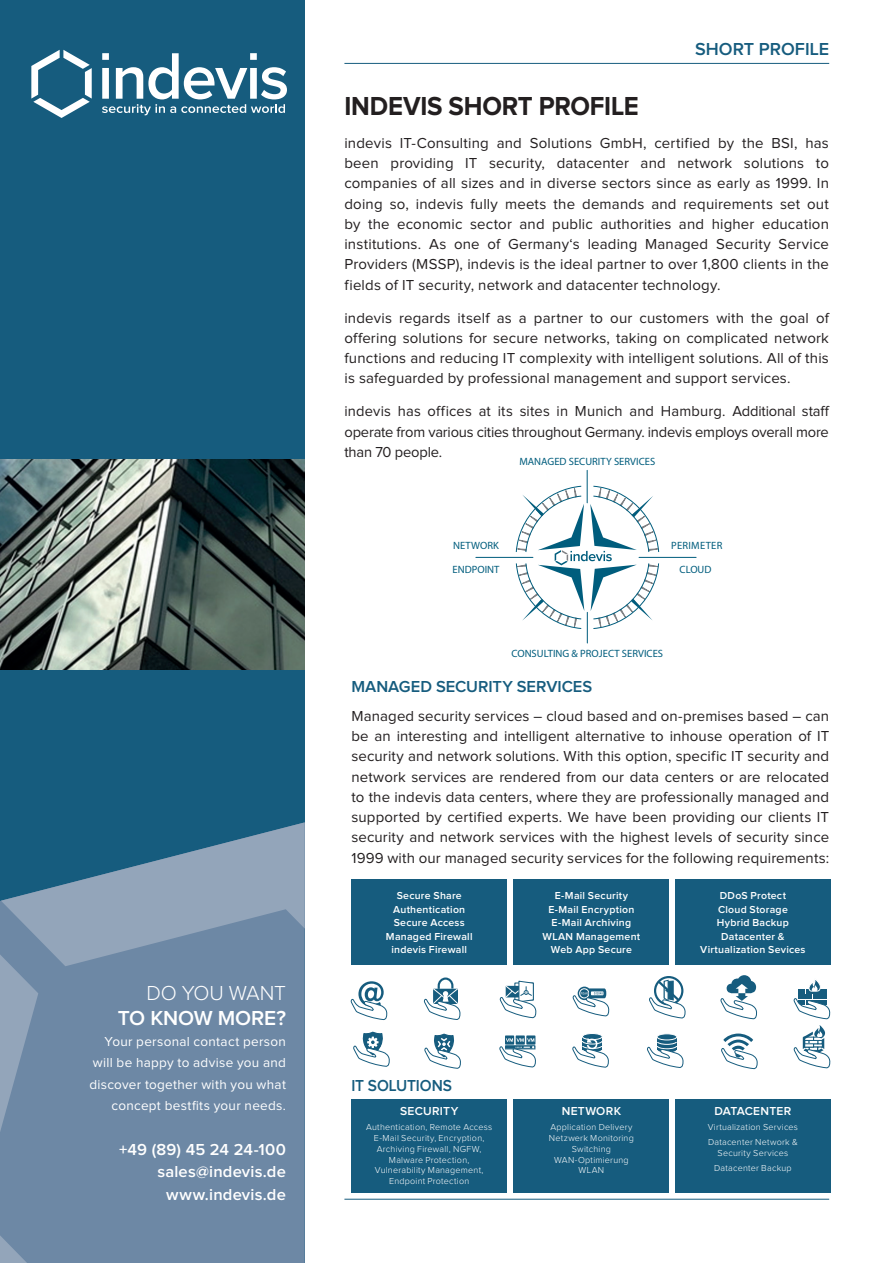
<style>
.page{position:relative;width:893px;height:1263px;background:#fff}
.page>*{position:absolute;margin:0;border:0;box-sizing:border-box;transform-origin:0 0}
.t1{font:700 27px "Proxima Nova";letter-spacing:-.01em;color:#231f20;scale:.95 1}
.t2{font:600 21px "Proxima Nova";letter-spacing:-.005em;color:#fff}
.t3{font:300 21px "Proxima Nova";letter-spacing:-.01em;color:#fff}
.t4{font:600 18px "Proxima Nova";color:#165c7e}
.t5{font:600 16.5px/22.5px "Proxima Nova";letter-spacing:.015em;color:#fff;text-align:right}
.t6{font:600 16.5px "Proxima Nova";color:#165c7e}
.t7{font:600 16.5px "Proxima Nova";color:#165c7e;scale:.94 1}
.t8{font:15px/20.2px "Proxima Nova";letter-spacing:.01em;color:#231f20;text-align:justify}
.t9{font:13.5px/21px "Proxima Nova";letter-spacing:.02em;color:#fff;text-align:right}
.t10{font:600 12px "Proxima Nova";letter-spacing:.025em;color:#fff}
.t11{font:10.65px "Myriad Pro";color:#005d7d}
.t12{font:10.65px "Myriad Pro";letter-spacing:.025em;color:#005d7d}
.t13{font:600 10.5px/13.5px "Proxima Nova";letter-spacing:.025em;color:#fff;text-align:center}
.t14{font:300 9px/10.8px "Proxima Nova";letter-spacing:.025em;color:#fff;text-align:center}
</style>
<div class="page">
<div style="left:675px;top:879px;width:156px;height:85px;background:#165c7e"></div>
<div style="left:351px;top:879px;width:156px;height:85px;background:#165c7e"></div>
<div style="left:514px;top:879px;width:155px;height:85px;background:#165c7e"></div>
<div style="left:675px;top:1099px;width:156px;height:94px;background:#165c7e"></div>
<div style="left:351px;top:1099px;width:156px;height:94px;background:#165c7e"></div>
<div style="left:514px;top:1099px;width:155px;height:94px;background:#165c7e"></div>
<hr style="left:587px;top:612px;width:1px;height:31px;background:#005d7d">
<hr style="left:587px;top:470px;width:1px;height:33px;background:#005d7d">
<hr style="left:476px;top:557px;width:57px;height:1px;background:#005d7d">
<hr style="left:639px;top:557px;width:57px;height:1px;background:#005d7d">
<svg style="left:509px;top:480px;width:157px;height:155px"></svg>
<hr style="left:344px;top:63px;width:485px;height:1px;background:#165c7e">
<hr style="left:344px;top:1199px;width:485px;height:1px;background:#165c7e">
<div style="left:0;top:0;width:305px;height:1263px;background:#165c7e"></div>
<svg style="left:0;top:822px;width:305px;height:441px;background:#6c89a5"></svg>
<svg style="left:31px;top:50px;width:61px;height:68px"></svg>
<svg style="left:102px;top:53px;width:185px;height:62px"></svg>
<img style="left:0;top:459px;width:305px;height:211px">
<svg style="left:720px;top:975px;width:37px;height:44px"></svg>
<svg style="left:499px;top:980px;width:38px;height:38px"></svg>
<svg style="left:657px;top:1042px;width:20px;height:4px"></svg>
<div style="left:657px;top:1038px;width:20px;height:6px;background:#165c7e;border-radius:50%"></div>
<div style="left:657px;top:1038px;width:20px;height:6px;border:1px solid #fff;border-radius:50%"></div>
<svg style="left:657px;top:1038px;width:20px;height:3px"></svg>
<div style="left:657px;top:1034px;width:20px;height:6px;background:#165c7e;border-radius:50%"></div>
<div style="left:657px;top:1033px;width:20px;height:7px;border:1px solid #fff;border-radius:50%"></div>
<svg style="left:647px;top:1046px;width:37px;height:21px"></svg>
<svg style="left:499px;top:1035px;width:37px;height:32px"></svg>
<div style="left:582px;top:1033px;width:20px;height:7px;background:#165c7e;border-radius:50%"></div>
<div style="left:582px;top:1033px;width:20px;height:7px;border:1px solid #fff;border-radius:50%"></div>
<svg style="left:572px;top:1038px;width:37px;height:29px"></svg>
<svg style="left:721px;top:1033px;width:37px;height:36px"></svg>
<svg style="left:424px;top:1033px;width:37px;height:35px"></svg>
<svg style="left:793px;top:980px;width:38px;height:39px"></svg>
<svg style="left:423px;top:977px;width:38px;height:42px"></svg>
<svg style="left:649px;top:976px;width:37px;height:42px"></svg>
<svg style="left:350px;top:981px;width:38px;height:39px"></svg>
<svg style="left:353px;top:1031px;width:37px;height:35px"></svg>
<svg style="left:572px;top:986px;width:38px;height:30px"></svg>
<svg style="left:793px;top:1025px;width:38px;height:43px"></svg>
<h2 class="t3" style="left:146px;top:981px;width:141px">DO YOU WANT</h2>
<h2 class="t2" style="left:118px;top:1006px;width:169px">TO KNOW MORE?</h2>
<p class="t9" style="left:89px;top:1032px;width:198px">Your personal contact person will be happy to advise you and discover together with you what concept bestfits your needs.</p>
<p class="t5" style="left:119px;top:1138px;width:168px">+49 (89) 45 24 24-100 sales@indevis.de www.indevis.de</p>
<p class="t4" style="left:695px;top:39px;width:135px">SHORT PROFILE</p>
<h1 class="t1" style="left:344px;top:94px;width:311px">INDEVIS SHORT PROFILE</h1>
<p class="t8" style="left:344px;top:133px;width:486px">indevis IT-Consulting and Solutions GmbH, certified by the BSI, has been providing IT security, datacenter and network solutions to companies of all sizes and in diverse sectors since as early as 1999. In doing so, indevis fully meets the demands and requirements set out by the economic sector and public authorities and higher education institutions. As one of Germany‘s leading Managed Security Service Providers (MSSP), indevis is the ideal partner to over 1,800 clients in the fields of IT security, network and datacenter technology.</p>
<p class="t8" style="left:344px;top:308px;width:486px">indevis regards itself as a partner to our customers with the goal of offering solutions for secure networks, taking on complicated network functions and reducing IT complexity with intelligent solutions. All of this is safeguarded by professional management and support services.</p>
<p class="t8" style="left:344px;top:402px;width:486px">indevis has offices at its sites in Munich and Hamburg. Additional staff operate from various cities throughout Germany. indevis employs overall more than 70 people.</p>
<p class="t11" style="left:519px;top:455px;width:137px">MANAGED SECURITY SERVICES</p>
<p class="t12" style="left:671px;top:539px;width:53px">PERIMETER</p>
<p class="t11" style="left:453px;top:539px;width:47px">NETWORK</p>
<p class="t11" style="left:452px;top:563px;width:48px">ENDPOINT</p>
<p class="t11" style="left:680px;top:563px;width:33px">CLOUD</p>
<p class="t11" style="left:511px;top:647px;width:153px">CONSULTING &amp; PROJECT SERVICES</p>
<p class="t6" style="left:351px;top:677px;width:242px">MANAGED SECURITY SERVICES</p>
<p class="t8" style="left:351px;top:706px;width:479px">Managed security services – cloud based and on-premises based – can be an interesting and intelligent alternative to inhouse operation of IT security and network solutions. With this option, specific IT security and network services are rendered from our data centers or are relocated to the indevis data centers, where they are professionally managed and supported by certified experts. We have been providing our clients IT security and network services with the highest levels of security since 1999 with our managed security services for the following requirements:</p>
<p class="t13" style="left:386px;top:889px;width:88px">Secure Share<br>Authentication<br>Secure Access<br>Managed Firewall indevis Firewall</p>
<p class="t13" style="left:543px;top:889px;width:99px">E-Mail Security<br>E-Mail Encryption<br>E-Mail Archiving<br>WLAN Management<br>Web App Secure</p>
<p class="t7" style="left:351px;top:1076px;width:108px">IT SOLUTIONS</p>
<p class="t10" style="left:400px;top:1104px;width:60px">SECURITY</p>
<p class="t14" style="left:366px;top:1122px;width:128px">Authentication, Remote Access<br>E-Mail Security, Encryption,<br>Archiving Firewall, NGFW,<br>Malware Protection,<br>Vulnerability Management,<br>Endpoint Protection</p>
<p class="t10" style="left:562px;top:1104px;width:61px">NETWORK</p>
<p class="t14" style="left:549px;top:1122px;width:86px">Application Delivery<br>Netzwerk Monitoring<br>Switching<br>WAN-Optimierung<br>WLAN</p>
<p class="t13" style="left:700px;top:889px;width:107px">DDoS Protect<br>Cloud Storage<br>Hybrid Backup<br>Datacenter &amp;<br>Virtualization Sevices</p>
<p class="t10" style="left:714px;top:1104px;width:78px">DATACENTER</p>
<p class="t14" style="left:708px;top:1120px;width:92px;line-height:15px;text-align:left">Virtualization Services<br>Datacenter Network &amp;</p>
<p class="t14" style="left:714px;top:1146px;width:79px;line-height:15px">Security Services<br>Datacenter Backup</p>
</div>
